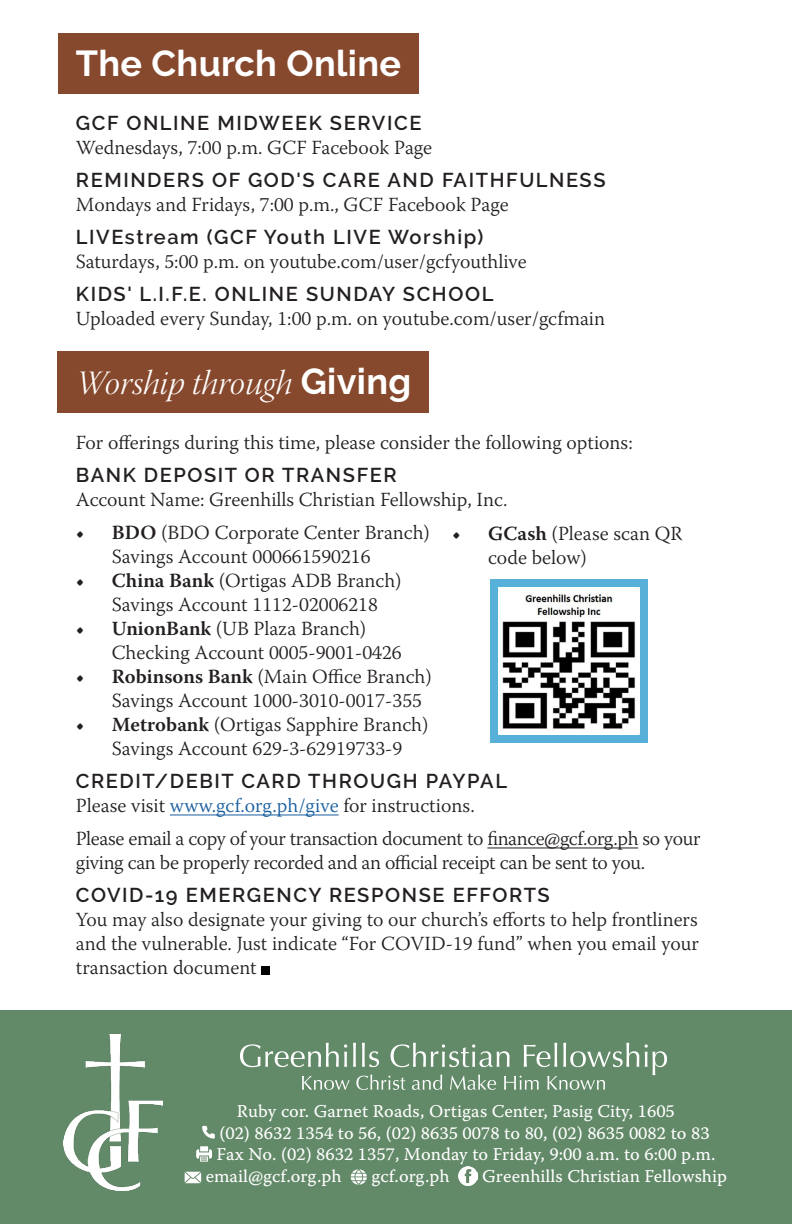
<style>
.page{position:relative;width:792px;height:1224px;background:#fff}
.page>*{position:absolute;margin:0;border:0;box-sizing:border-box;transform-origin:0 0}
.t1{font:700 36px "Raleway";letter-spacing:.01em;color:#fff}
.t2{font:34px "Warnock Pro Light It Disp";letter-spacing:.005em;color:#fff}
.t3{font:300 20px/24px "Warnock Pro";color:#231f20}
.t4{font:600 20px "Raleway";letter-spacing:.08em;color:#231f20}
.t5{font:300 20px/24px "Warnock Pro";letter-spacing:-.02em;color:#231f20}
.t6{font:18px "Warnock Pro Capt";color:#fff}
.s1{font-family:"Raleway";font-weight:600}
.s2{font-family:"Raleway";font-weight:700;font-size:36px}
.s3{font-weight:600}
.s4{color:#175d9e}
</style>
<div class="page">
<div style="left:0;top:1011px;width:792px;height:213px;background:#628968"></div>
<img style="left:64px;top:1034px;width:98px;height:157px">
<svg style="left:240px;top:1043px;width:427px;height:47px"></svg>
<svg style="left:202px;top:1126px;width:13px;height:13px"></svg>
<svg style="left:196px;top:1146px;width:16px;height:16px"></svg>
<svg style="left:185px;top:1172px;width:16px;height:11px"></svg>
<svg style="left:351px;top:1169px;width:16px;height:16px"></svg>
<img style="left:459px;top:1167px;width:19px;height:19px">
<hr style="left:0;top:0;width:1px;height:247px;background:#231f20">
<hr style="left:170px;top:814px;width:169px;height:1px;background:#175d9e">
<hr style="left:487px;top:847px;width:151px;height:1px;background:#231f20">
<div style="left:261px;top:966px;width:8px;height:8px;background:#000"></div>
<div style="left:58px;top:351px;width:371px;height:62px;background:#87492d"></div>
<div style="left:58px;top:33px;width:361px;height:61px;background:#87492d"></div>
<div style="left:490px;top:579px;width:157px;height:164px;background:#56b0d8"></div>
<img style="left:498px;top:587px;width:141px;height:147px">
<p class="t1" style="left:76px;top:43px;width:327px">The Church Online</p>
<p class="t3" style="left:76px;top:111px;width:358px"><span class="s1">GCF ONLINE MIDWEEK SERVICE<br></span>Wednesdays, 7:00 p.m. GCF Facebook Page</p>
<p class="t4" style="left:76px;top:168px;width:531px">REMINDERS OF GOD'S CARE AND FAITHFULNESS</p>
<p class="t3" style="left:76px;top:192px;width:434px">Mondays and Fridays, 7:00 p.m., GCF Facebook Page</p>
<p class="t3" style="left:76px;top:225px;width:452px"><span class="s1">LIVEstream (GCF Youth LIVE Worship)<br></span>Saturdays, 5:00 p.m. on youtube.com/user/gcfyouthlive</p>
<p class="t4" style="left:76px;top:282px;width:419px">KIDS' L.I.F.E. ONLINE SUNDAY SCHOOL</p>
<p class="t3" style="left:76px;top:306px;width:531px">Uploaded every Sunday, 1:00 p.m. on youtube.com/user/gcfmain</p>
<p class="t2" style="left:76px;top:365px;width:337px">Worship through <span class="s2">Giving</span></p>
<p class="t3" style="left:76px;top:431px;width:559px">For offerings during this time, please consider the following options:</p>
<p class="t4" style="left:76px;top:464px;width:322px">BANK DEPOSIT OR TRANSFER</p>
<p class="t3" style="left:76px;top:488px;width:433px">Account Name: Greenhills Christian Fellowship, Inc.</p>
<p class="t3" style="left:112px;top:521px;width:320px;text-indent:-36px"><span class="s3">• BDO</span> (BDO Corporate Center Branch)<br>Savings Account 000661590216</p>
<p class="t3" style="left:112px;top:569px;width:291px;text-indent:-36px"><span class="s3">• China Bank</span> (Ortigas ADB Branch)<br>Savings Account 1112-02006218</p>
<p class="t3" style="left:112px;top:617px;width:291px;text-indent:-36px"><span class="s3">• UnionBank</span> (UB Plaza Branch)<br>Checking Account 0005-9001-0426</p>
<p class="t3" style="left:112px;top:665px;width:321px;text-indent:-36px"><span class="s3">• Robinsons Bank</span> (Main Office Branch)<br>Savings Account 1000-3010-0017-355</p>
<p class="t3" style="left:76px;top:713px;width:354px;text-align:center"><span class="s3">• Metrobank</span> (Ortigas Sapphire Branch)<br>Savings Account 629-3-62919733-9</p>
<p class="t4" style="left:76px;top:770px;width:433px">CREDIT/DEBIT CARD THROUGH PAYPAL</p>
<p class="t3" style="left:76px;top:794px;width:400px">Please visit <span class="s4">www.gcf.org.ph/give</span> for instructions.</p>
<p class="t5" style="left:76px;top:827px;width:626px">Please email a copy of your transaction document to finance@gcf.org.ph so your giving can be properly recorded and an official receipt can be sent to you.</p>
<p class="t4" style="left:76px;top:884px;width:475px">COVID-19 EMERGENCY RESPONSE EFFORTS</p>
<p class="t3" style="left:76px;top:908px;width:625px;text-align:justify">You may also designate your giving to our church’s efforts to help frontliners and the vulnerable. Just indicate “For COVID-19 fund” when you email your transaction document</p>
<p class="t3" style="left:488px;top:521px;width:196px;text-indent:-36px"><span class="s3">• GCash</span> (Please scan QR code below)</p>
<p class="t6" style="left:237px;top:1100px;width:440px">Ruby cor. Garnet Roads, Ortigas Center, Pasig City, 1605</p>
<p class="t6" style="left:219px;top:1122px;width:492px">(02) 8632 1354 to 56, (02) 8635 0078 to 80, (02) 8635 0082 to 83</p>
<p class="t6" style="left:217px;top:1143px;width:500px">Fax No. (02) 8632 1357, Monday to Friday, 9:00 a.m. to 6:00 p.m.</p>
<p class="t6" style="left:206px;top:1165px;width:137px">email@gcf.org.ph</p>
<p class="t6" style="left:371px;top:1165px;width:80px">gcf.org.ph</p>
<p class="t6" style="left:482px;top:1165px;width:246px">Greenhills Christian Fellowship</p>
</div>
